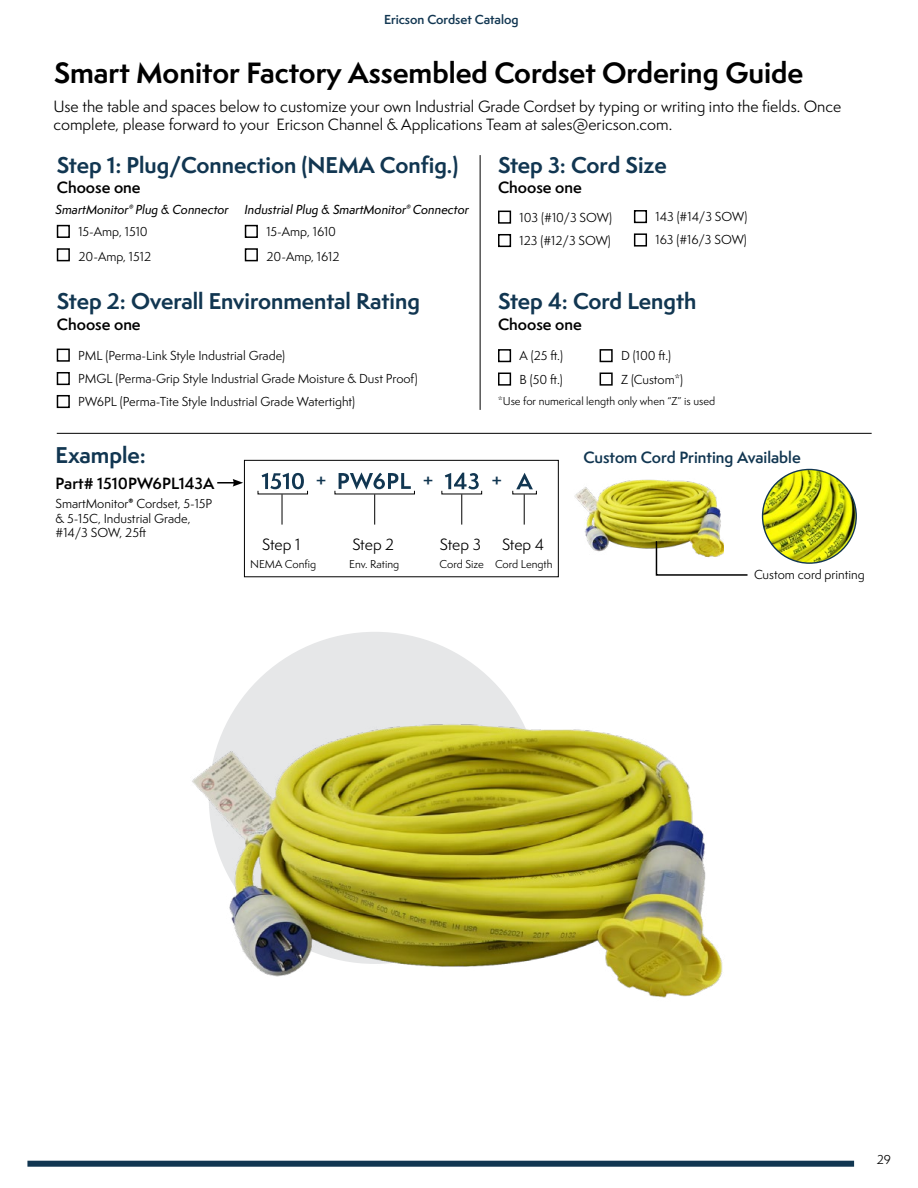
<style>
.page{position:relative;width:918px;height:1188px;background:#fff}
.page>*{position:absolute;margin:0;border:0;box-sizing:border-box;transform-origin:0 0}
.t1{font:700 27px "Semplicita Pro";color:#000}
.t2{font:700 21px "Semplicita Pro";color:#113651}
.t3{font:15px/18px "Semplicita Pro";color:#000}
.t4{font:600 15px "Semplicita Pro";color:#000}
.t5{font:600 15px "Semplicita Pro";color:#113651}
.t6{font:12px/25.5px "Semplicita Pro";color:#000}
.t7{font:12px "Semplicita Pro Med It";color:#000}
.t8{font:600 12px "Semplicita Pro";color:#113651}
.t9{font:10.5px "Semplicita Pro";color:#000}
</style>
<div class="page">
<div style="left:27px;top:1161px;width:827px;height:6px;background:#113651"></div>
<div style="left:209px;top:632px;width:332px;height:332px;background:#e6e7e8;border-radius:50%"></div>
<div style="left:245px;top:225px;width:13px;height:13px;border:2px solid #000"></div>
<div style="left:57px;top:225px;width:13px;height:13px;border:2px solid #000"></div>
<div style="left:57px;top:248px;width:13px;height:13px;border:2px solid #000"></div>
<div style="left:245px;top:248px;width:13px;height:13px;border:2px solid #000"></div>
<div style="left:498px;top:211px;width:13px;height:13px;border:2px solid #000"></div>
<div style="left:498px;top:234px;width:13px;height:13px;border:2px solid #000"></div>
<div style="left:634px;top:210px;width:13px;height:13px;border:2px solid #000"></div>
<div style="left:634px;top:233px;width:13px;height:14px;border:2px solid #000"></div>
<hr style="left:480px;top:155px;width:1px;height:255px;background:#000">
<div style="left:498px;top:349px;width:13px;height:13px;border:2px solid #000"></div>
<div style="left:600px;top:349px;width:13px;height:13px;border:2px solid #000"></div>
<div style="left:498px;top:373px;width:13px;height:13px;border:2px solid #000"></div>
<div style="left:600px;top:373px;width:13px;height:13px;border:2px solid #000"></div>
<div style="left:57px;top:349px;width:13px;height:13px;border:2px solid #000"></div>
<div style="left:57px;top:372px;width:13px;height:13px;border:2px solid #000"></div>
<div style="left:57px;top:395px;width:13px;height:13px;border:2px solid #000"></div>
<hr style="left:57px;top:433px;width:815px;height:1px;background:#000">
<svg style="left:217px;top:479px;width:26px;height:8px"></svg>
<img style="left:574px;top:479px;width:147px;height:73px">
<svg style="left:262px;top:473px;width:42px;height:16px"></svg>
<svg style="left:339px;top:472px;width:72px;height:18px"></svg>
<svg style="left:445px;top:473px;width:34px;height:16px"></svg>
<svg style="left:516px;top:473px;width:17px;height:16px"></svg>
<hr style="left:282px;top:494px;width:1px;height:31px;background:#000">
<hr style="left:374px;top:494px;width:1px;height:31px;background:#000">
<hr style="left:461px;top:494px;width:1px;height:31px;background:#000">
<hr style="left:524px;top:494px;width:1px;height:31px;background:#000">
<div style="left:244px;top:460px;width:315px;height:117px;border:1px solid #000"></div>
<svg style="left:655px;top:540px;width:93px;height:36px"></svg>
<img style="left:763px;top:469px;width:93px;height:94px;border-radius:47px">
<img style="left:192px;top:690px;width:531px;height:308px">
<p class="t8" style="left:384px;top:11px;width:136px">Ericson Cordset Catalog</p>
<h1 class="t1" style="left:54px;top:52px;width:751px">Smart Monitor Factory Assembled Cordset Ordering Guide</h1>
<p class="t3" style="left:54px;top:98px;width:789px">Use the table and spaces below to customize your own Industrial Grade Cordset by typing or writing into the fields. Once complete, please forward to your Ericson Channel &amp; Applications Team at sales@ericson.com.</p>
<h2 class="t2" style="left:57px;top:149px;width:403px">Step 1: Plug/Connection (NEMA Config.)</h2>
<p class="t4" style="left:57px;top:177px;width:85px">Choose one</p>
<p class="t7" style="left:56px;top:201px;width:175px">SmartMonitor<sup>®</sup> Plug &amp; Connector</p>
<p class="t6" style="left:78px;top:218px;width:74px">15-Amp, 1510<br>20-Amp, 1512</p>
<p class="t7" style="left:245px;top:201px;width:226px">Industrial Plug &amp; SmartMonitor<sup>®</sup> Connector</p>
<p class="t6" style="left:266px;top:218px;width:75px">15-Amp, 1610<br>20-Amp, 1612</p>
<h2 class="t2" style="left:498px;top:149px;width:170px">Step 3: Cord Size</h2>
<p class="t4" style="left:498px;top:177px;width:85px">Choose one</p>
<p class="t6" style="left:520px;top:205px;width:94px;line-height:23.4px">103 (#10/3 SOW)<br>123 (#12/3 SOW)</p>
<p class="t6" style="left:656px;top:205px;width:93px;line-height:23.4px">143 (#14/3 SOW)<br>163 (#16/3 SOW)</p>
<h2 class="t2" style="left:57px;top:285px;width:365px">Step 2: Overall Environmental Rating</h2>
<p class="t6" style="left:78px;top:343px;width:341px;line-height:23.2px">PML (Perma-Link Style Industrial Grade)<br>PMGL (Perma-Grip Style Industrial Grade Moisture &amp; Dust Proof)<br>PW6PL (Perma-Tite Style Industrial Grade Watertight)</p>
<h2 class="t2" style="left:56px;top:439px;width:92px">Example:</h2>
<p class="t5" style="left:583px;top:446px;width:219px">Custom Cord Printing Available</p>
<p class="t4" style="left:56px;top:473px;width:160px">Part# 1510PW6PL143A</p>
<p class="t6" style="left:56px;top:496px;width:158px;line-height:14.4px">SmartMonitor<sup>®</sup> Cordset, 5-15P &amp; 5-15C, Industrial Grade, #14/3 SOW, 25ft</p>
<h2 class="t2" style="left:498px;top:285px;width:200px">Step 4: Cord Length</h2>
<p class="t6" style="left:520px;top:343px;width:45px">A (25 ft.)</p>
<p class="t9" style="left:498px;top:393px;width:219px">*Use for numerical length only when “Z” is used</p>
<p class="t4" style="left:57px;top:313px;width:85px">Choose one</p>
<p class="t4" style="left:498px;top:313px;width:85px">Choose one</p>
<p class="t6" style="left:621px;top:343px;width:52px">D (100 ft.)</p>
<p class="t6" style="left:520px;top:366px;width:45px">B (50 ft.)</p>
<p class="t6" style="left:621px;top:366px;width:64px">Z (Custom*)</p>
<p class="t5" style="left:316px;top:470px;width:12px">+</p>
<p class="t5" style="left:423px;top:470px;width:12px">+</p>
<p class="t5" style="left:492px;top:470px;width:12px">+</p>
<p class="t3" style="left:262px;top:536px;width:40px">Step 1</p>
<p class="t3" style="left:352px;top:536px;width:43px">Step 2</p>
<p class="t3" style="left:440px;top:536px;width:43px">Step 3</p>
<p class="t3" style="left:502px;top:536px;width:44px">Step 4</p>
<p class="t9" style="left:250px;top:556px;width:68px">NEMA Config</p>
<p class="t9" style="left:349px;top:556px;width:52px">Env. Rating</p>
<p class="t9" style="left:440px;top:556px;width:114px">Cord Size Cord Length</p>
<p class="t6" style="left:754px;top:561px;width:112px">Custom cord printing</p>
<p class="t6" style="left:877px;top:1146px;width:16px">29</p>
</div>
